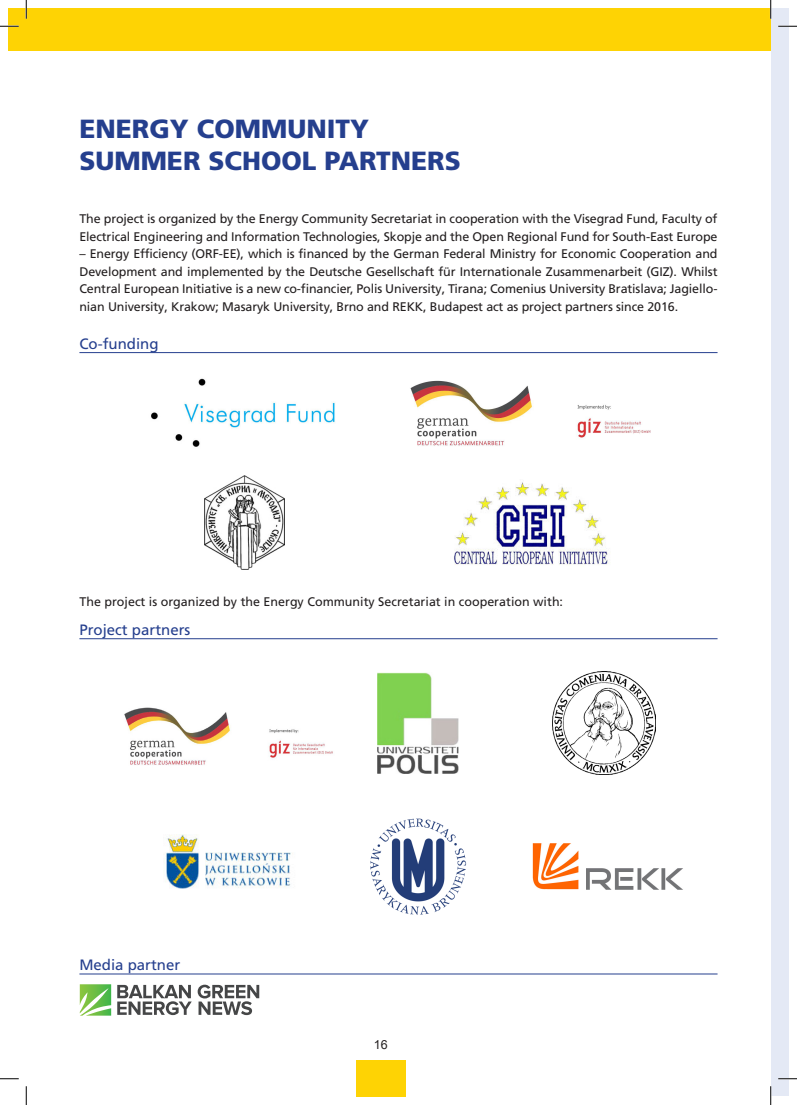
<style>
.page{position:relative;width:797px;height:1105px;background:#fff}
.page>*{position:absolute;margin:0;border:0;box-sizing:border-box;transform-origin:0 0}
.Naslov{font:900 26.25px "Frutiger LT Pro";color:#253f8e}
.Autor{font:15px "Frutiger LT Pro";color:#253f8e}
.Tekst{font:12.5px/17.5px "Frutiger LT Pro";letter-spacing:-.01em;color:#231f20}
.t1{font:12.5px "Arial";color:#231f20}
</style>
<div class="page">
<div style="left:356px;top:1060px;width:49px;height:36px;background:#fed304"></div>
<div style="left:9px;top:9px;width:761px;height:42px;background:#fed304"></div>
<hr style="left:79px;top:352px;width:638px;height:1px;background:#253f8e">
<hr style="left:79px;top:638px;width:638px;height:1px;background:#253f8e">
<hr style="left:79px;top:974px;width:638px;height:1px;background:#253f8e">
<svg style="left:117px;top:985px;width:75px;height:30px"></svg>
<svg style="left:198px;top:985px;width:61px;height:30px"></svg>
<svg style="left:80px;top:984px;width:31px;height:32px"></svg>
<img style="left:151px;top:378px;width:184px;height:69px">
<img style="left:410px;top:380px;width:241px;height:66px">
<img style="left:204px;top:475px;width:80px;height:94px">
<img style="left:454px;top:482px;width:154px;height:83px">
<div style="left:770px;top:9px;width:18px;height:1087px;background:#e4e9f5"></div>
<img style="left:124px;top:707px;width:209px;height:58px">
<img style="left:377px;top:673px;width:81px;height:101px">
<img style="left:553px;top:672px;width:102px;height:103px">
<img style="left:165px;top:834px;width:126px;height:55px">
<img style="left:370px;top:818px;width:97px;height:97px">
<img style="left:533px;top:843px;width:150px;height:46px">
<svg style="left:0;top:25px;width:19px;height:2px"></svg>
<svg style="left:778px;top:25px;width:19px;height:2px"></svg>
<svg style="left:0;top:1078px;width:19px;height:1px"></svg>
<svg style="left:778px;top:1078px;width:19px;height:1px"></svg>
<svg style="left:25px;top:0;width:2px;height:19px"></svg>
<svg style="left:25px;top:1086px;width:2px;height:19px"></svg>
<svg style="left:770px;top:0;width:1px;height:19px"></svg>
<svg style="left:770px;top:1086px;width:1px;height:19px"></svg>
<p class="Naslov" style="left:79px;top:113px;width:291px">ENERGY COMMUNITY</p>
<p class="Naslov" style="left:79px;top:145px;width:383px">SUMMER SCHOOL PARTNERS</p>
<p class="Tekst" style="left:79px;top:210px;width:639px">The project is organized by the Energy Community Secretariat in cooperation with the Visegrad Fund, Faculty of<br>Electrical Engineering and Information Technologies, Skopje and the Open Regional Fund for South-East Europe</p>
<p class="Tekst" style="left:79px;top:245px;width:639px;text-align:justify">– Energy Efficiency (ORF-EE), which is financed by the German Federal Ministry for Economic Cooperation and Development and implemented by the Deutsche Gesellschaft für Internationale Zusammenarbeit (GIZ). Whilst Central European Initiative is a new co-financier, Polis University, Tirana; Comenius University Bratislava; Jagiello&shy;nian University, Krakow; Masaryk University, Brno and REKK, Budapest act as project partners since 2016.</p>
<p class="Autor" style="left:79px;top:335px;width:81px">Co-funding</p>
<p class="Tekst" style="left:79px;top:593px;width:485px">The project is organized by the Energy Community Secretariat in cooperation with:</p>
<p class="Autor" style="left:79px;top:621px;width:112px">Project partners</p>
<p class="Autor" style="left:79px;top:956px;width:102px">Media partner</p>
<p class="t1" style="left:374px;top:1036px;width:15px">16</p>
</div>
